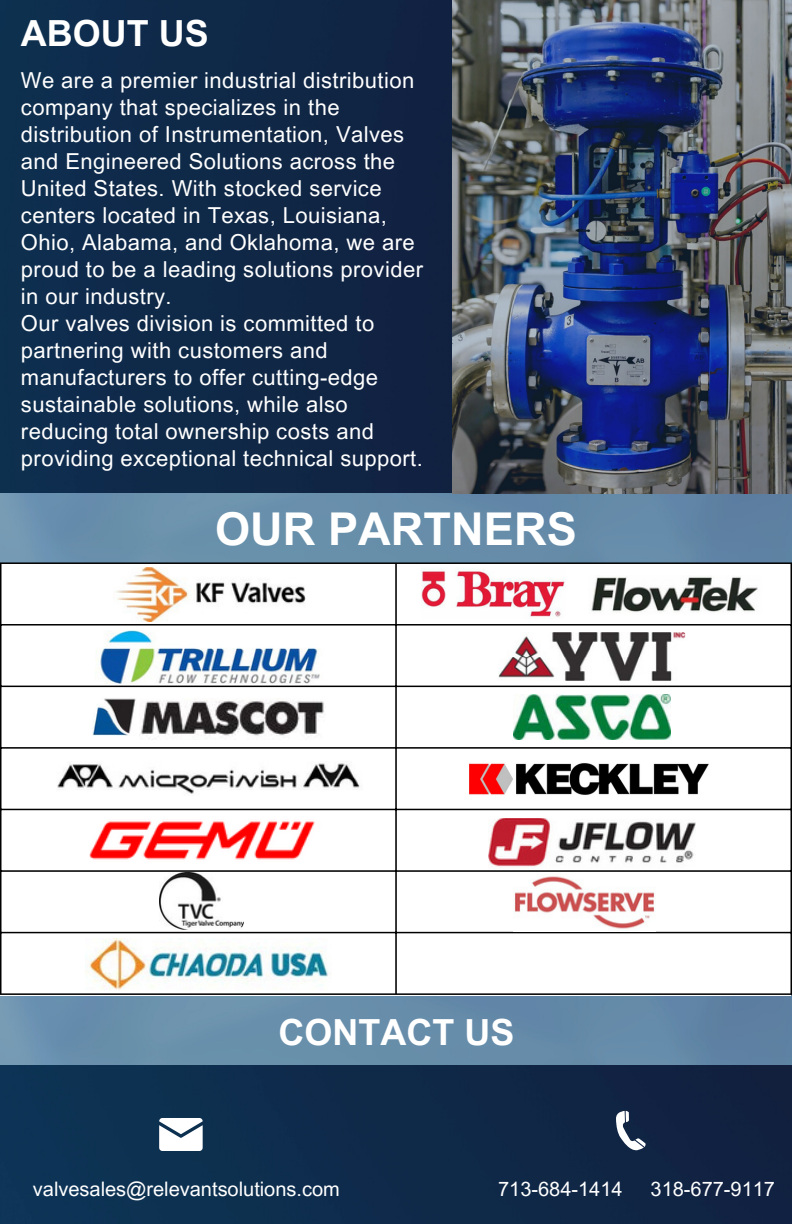
<style>
.page{position:relative;width:792px;height:1224px;background:#fff}
.page>*{position:absolute;margin:0;border:0;box-sizing:border-box;transform-origin:0 0}
.t1{font:700 45.2px "Arial MT Pro";color:#fff}
.t2{font:700 36px "Arial MT Pro";color:#fff}
.t3{font:22px/27px "Arial MT Pro";letter-spacing:.02em;color:#fff}
.t4{font:20px "Arial MT Pro";color:#fff}
</style>
<div class="page">
<img style="left:0;top:0;width:792px;height:1224px">
<img style="left:0;top:995px;width:792px;height:69px">
<div style="left:0;top:503px;width:791px;height:492px;background:#fff"></div>
<img style="left:0;top:493px;width:792px;height:69px">
<hr style="left:0;top:564px;width:1px;height:429px;background:#000">
<hr style="left:395px;top:564px;width:2px;height:429px;background:#000">
<hr style="left:790px;top:564px;width:2px;height:429px;background:#000">
<hr style="left:0;top:562px;width:792px;height:2px;background:#000">
<hr style="left:0;top:624px;width:792px;height:2px;background:#000">
<hr style="left:0;top:686px;width:792px;height:1px;background:#000">
<hr style="left:0;top:747px;width:792px;height:2px;background:#000">
<hr style="left:0;top:809px;width:792px;height:1px;background:#000">
<hr style="left:0;top:870px;width:792px;height:2px;background:#000">
<hr style="left:0;top:932px;width:792px;height:1px;background:#000">
<hr style="left:0;top:993px;width:792px;height:2px;background:#000">
<img style="left:95px;top:630px;width:225px;height:54px">
<img style="left:498px;top:632px;width:188px;height:48px">
<img style="left:513px;top:694px;width:158px;height:45px">
<img style="left:159px;top:873px;width:84px;height:57px">
<img style="left:469px;top:763px;width:240px;height:32px">
<img style="left:488px;top:819px;width:207px;height:48px">
<img style="left:514px;top:876px;width:141px;height:53px">
<img style="left:86px;top:938px;width:242px;height:52px">
<img style="left:90px;top:821px;width:225px;height:39px">
<img style="left:57px;top:763px;width:303px;height:31px">
<img style="left:93px;top:698px;width:43px;height:37px">
<img style="left:140px;top:699px;width:184px;height:40px">
<img style="left:116px;top:568px;width:189px;height:54px">
<img style="left:421px;top:570px;width:144px;height:47px">
<img style="left:591px;top:577px;width:167px;height:35px">
<svg style="left:159px;top:1118px;width:44px;height:33px"></svg>
<svg style="left:616px;top:1111px;width:30px;height:40px"></svg>
<img style="left:453px;top:0;width:339px;height:494px">
<h2 class="t2" style="left:21px;top:20px;width:189px">ABOUT US</h2>
<p class="t3" style="left:21px;top:70px;width:404px">We are a premier industrial distribution company that specializes in the distribution of Instrumentation, Valves and Engineered Solutions across the United States. With stocked service centers located in Texas, Louisiana, Ohio, Alabama, and Oklahoma, we are proud to be a leading solutions provider in our industry.<br>Our valves division is committed to partnering with customers and manufacturers to offer cutting-edge sustainable solutions, while also reducing total ownership costs and providing exceptional technical support.</p>
<h1 class="t1" style="left:215px;top:512px;width:363px">OUR PARTNERS</h1>
<h2 class="t2" style="left:278px;top:1019px;width:237px">CONTACT US</h2>
<p class="t4" style="left:33px;top:1182px;width:308px">valvesales@relevantsolutions.com</p>
<p class="t4" style="left:498px;top:1182px;width:126px">713-684-1414</p>
<p class="t4" style="left:651px;top:1182px;width:126px">318-677-9117</p>
</div>
